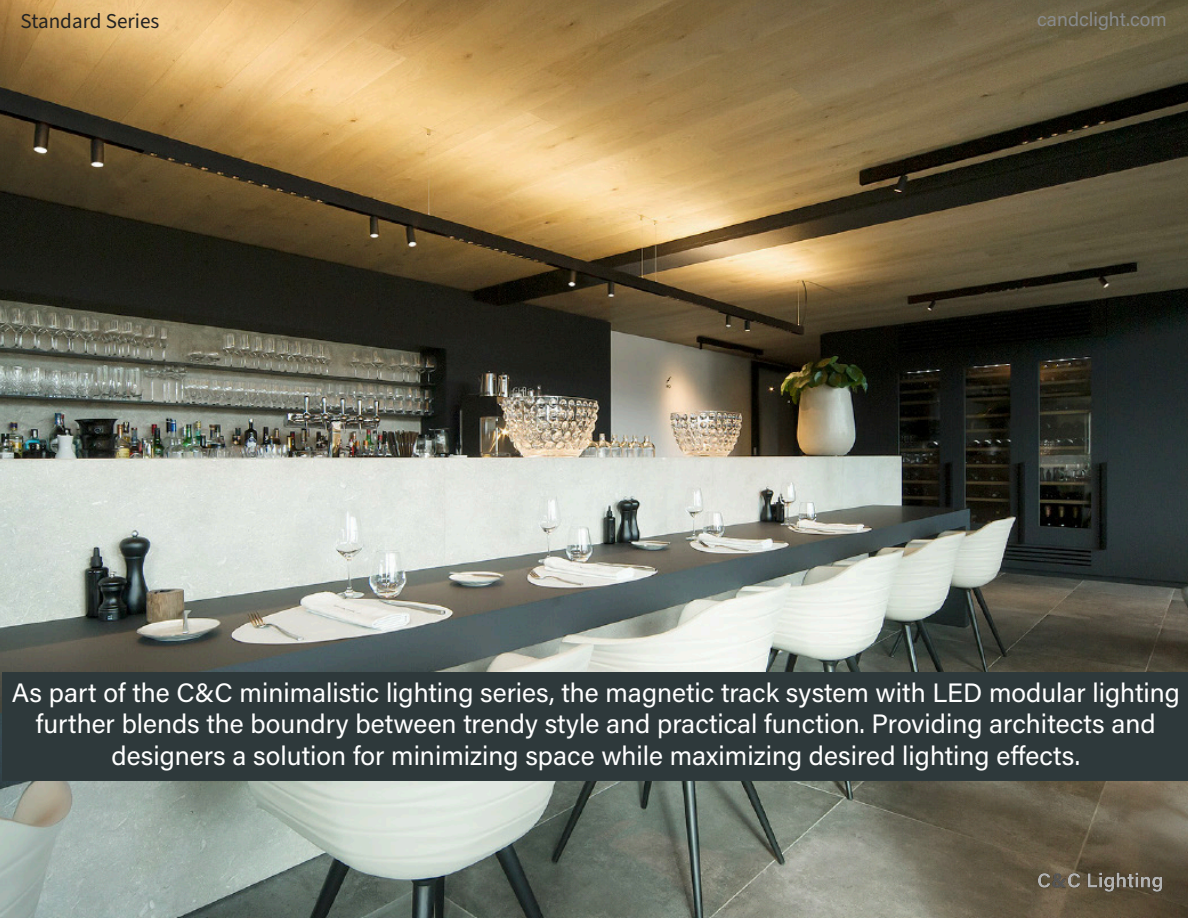
<style>
.page{position:relative;width:1188px;height:918px;background:#fff}
.page>*{position:absolute;margin:0;border:0;box-sizing:border-box;transform-origin:0 0}
.t1{font:26.55px/32px "Acumin Pro";color:#fff;text-align:center}
.t2{font:21.15px "Source Sans 3";color:#222}
.t3{font:19.35px "Acumin Pro";color:#888a8c}
</style>
<div class="page">
<img style="left:0;top:0;width:1188px;height:918px">
<img style="left:1037px;top:781px;width:151px;height:111px">
<div style="left:2px;top:672px;width:1186px;height:109px;background:#2e393b"></div>
<p class="t2" style="left:21px;top:7px;width:140px">Standard Series</p>
<p class="t3" style="left:1037px;top:6px;width:131px">candclight.com</p>
<p class="t1" style="left:12px;top:675px;width:1170px">As part of the C&amp;C minimalistic lighting series, the magnetic track system with LED modular lighting further blends the boundry between trendy style and practical function. Providing architects and designers a solution for minimizing space while maximizing desired lighting effects.</p>
</div>
